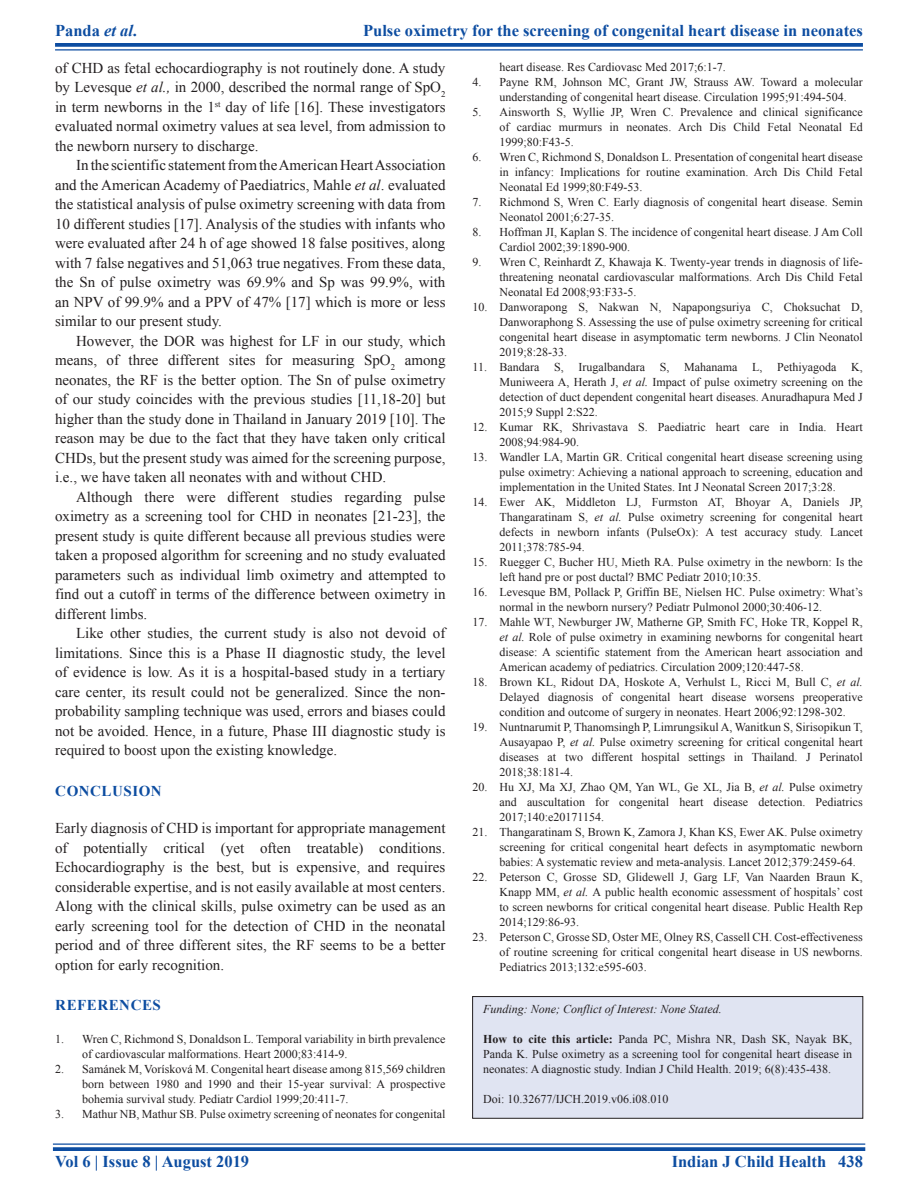
<style>
.page{position:relative;width:918px;height:1188px;background:#fff}
.page>*{position:absolute;margin:0;border:0;box-sizing:border-box;transform-origin:0 0}
.t1{font:700 16.5px "Times New Roman";color:#0d4da1}
.TX{font:15px/19.5px "Times New Roman";color:#231f20;text-align:justify}
.TXFL{font:15px/19.5px "Times New Roman";color:#231f20;text-align:justify}
.t2{font:700 15px "Times New Roman";letter-spacing:.035em;color:#0d4da1}
.REF{font:12px/15px "Times New Roman";color:#231f20;text-align:justify}
.SRC{font:12px/15px "Times New Roman";color:#231f20;text-align:justify}
.SRC-2{font:italic 12px "Times New Roman";color:#231f20}
.s1{font-style:italic}
.s2{font-weight:700}
</style>
<div class="page">
<svg style="left:55px;top:43px;width:808px;height:4px;background:#1b57a6"></svg>
<hr style="left:55px;top:49px;width:808px;height:2px;background:#0d4da1">
<hr style="left:53px;top:1143px;width:812px;height:2px;background:#0d4da1">
<svg style="left:53px;top:1147px;width:812px;height:4px;background:#1b57a6"></svg>
<div style="left:473px;top:997px;width:390px;height:121px;background:#e0e4f2"></div>
<div style="left:473px;top:996px;width:390px;height:122px;border:1px solid #231f20"></div>
<h1 class="t1" style="left:55px;top:18px;width:84px">Panda <span class="s1">et al</span>.</h1>
<h1 class="t1" style="left:363px;top:18px;width:501px">Pulse oximetry for the screening of congenital heart disease in neonates</h1>
<p class="TXFL" style="left:55px;top:58px;width:392px">of CHD as fetal echocardiography is not routinely done. A study by Levesque <span class="s1">et al.,</span> in 2000, described the normal range of SpO<sub>2 </sub>in term newborns in the 1<sup>st</sup> day of life [16]. These investigators evaluated normal oximetry values at sea level, from admission to the newborn nursery to discharge.</p>
<p class="TX" style="left:55px;top:155px;width:392px;text-indent:21px">In the scientific statement from the American Heart Association and the American Academy of Paediatrics, Mahle <span class="s1">et al</span>. evaluated the statistical analysis of pulse oximetry screening with data from 10 different studies [17]. Analysis of the studies with infants who were evaluated after 24 h of age showed 18 false positives, along with 7 false negatives and 51,063 true negatives. From these data, the Sn of pulse oximetry was 69.9% and Sp was 99.9%, with an NPV of 99.9% and a PPV of 47% [17] which is more or less similar to our present study.</p>
<p class="TX" style="left:55px;top:331px;width:392px;text-indent:21px">However, the DOR was highest for LF in our study, which means, of three different sites for measuring SpO<sub>2</sub> among neonates, the RF is the better option. The Sn of pulse oximetry of our study coincides with the previous studies [11,18-20] but higher than the study done in Thailand in January 2019 [10]. The reason may be due to the fact that they have taken only critical CHDs, but the present study was aimed for the screening purpose, i.e., we have taken all neonates with and without CHD.</p>
<p class="TX" style="left:55px;top:487px;width:392px;text-indent:21px">Although there were different studies regarding pulse oximetry as a screening tool for CHD in neonates [21-23], the present study is quite different because all previous studies were taken a proposed algorithm for screening and no study evaluated parameters such as individual limb oximetry and attempted to find out a cutoff in terms of the difference between oximetry in different limbs.</p>
<p class="TX" style="left:55px;top:623px;width:392px;text-indent:21px">Like other studies, the current study is also not devoid of limitations. Since this is a Phase II diagnostic study, the level of evidence is low. As it is a hospital-based study in a tertiary care center, its result could not be generalized. Since the non&shy;probability sampling technique was used, errors and biases could not be avoided. Hence, in a future, Phase III diagnostic study is required to boost upon the existing knowledge.</p>
<h1 class="t2" style="left:55px;top:780px;width:108px">CONCLUSION</h1>
<p class="TXFL" style="left:55px;top:818px;width:392px">Early diagnosis of CHD is important for appropriate management of potentially critical (yet often treatable) conditions.<br>Echocardiography is the best, but is expensive, and requires considerable expertise, and is not easily available at most centers.<br>Along with the clinical skills, pulse oximetry can be used as an early screening tool for the detection of CHD in the neonatal period and of three different sites, the RF seems to be a better option for early recognition.</p>
<h1 class="t2" style="left:55px;top:995px;width:107px">REFERENCES</h1>
<p class="REF" style="left:82px;top:1032px;width:365px;text-indent:-27px">1. Wren C, Richmond S, Donaldson L. Temporal variability in birth prevalence of cardiovascular malformations. Heart 2000;83:414-9.</p>
<p class="REF" style="left:82px;top:1062px;width:365px;text-indent:-27px">2. Samánek M, Vorísková M. Congenital heart disease among 815,569 children born between 1980 and 1990 and their 15-year survival: A prospective bohemia survival study. Pediatr Cardiol 1999;20:411-7.</p>
<p class="REF" style="left:55px;top:1107px;width:392px">3. Mathur NB, Mathur SB. Pulse oximetry screening of neonates for congenital</p>
<p class="REF" style="left:500px;top:59px;width:228px">heart disease. Res Cardiovasc Med 2017;6:1-7.</p>
<p class="REF" style="left:500px;top:74px;width:365px;text-indent:-27px">4. Payne RM, Johnson MC, Grant JW, Strauss AW. Toward a molecular understanding of congenital heart disease. Circulation 1995;91:494-504.</p>
<p class="REF" style="left:500px;top:104px;width:365px;text-indent:-27px">5. Ainsworth S, Wyllie JP, Wren C. Prevalence and clinical significance of cardiac murmurs in neonates. Arch Dis Child Fetal Neonatal Ed 1999;80:F43-5.</p>
<p class="REF" style="left:500px;top:149px;width:365px;text-indent:-27px">6. Wren C, Richmond S, Donaldson L. Presentation of congenital heart disease in infancy: Implications for routine examination. Arch Dis Child Fetal Neonatal Ed 1999;80:F49-53.</p>
<p class="REF" style="left:500px;top:194px;width:365px;text-indent:-27px">7. Richmond S, Wren C. Early diagnosis of congenital heart disease. Semin<br>Neonatol 2001;6:27-35.</p>
<p class="REF" style="left:500px;top:224px;width:365px;text-indent:-27px">8. Hoffman JI, Kaplan S. The incidence of congenital heart disease. J Am Coll<br>Cardiol 2002;39:1890-900.</p>
<p class="REF" style="left:500px;top:254px;width:365px;text-indent:-27px">9. Wren C, Reinhardt Z, Khawaja K. Twenty-year trends in diagnosis of life&shy;threatening neonatal cardiovascular malformations. Arch Dis Child Fetal Neonatal Ed 2008;93:F33-5.</p>
<p class="REF" style="left:500px;top:299px;width:365px;text-indent:-27px">10. Danworapong S, Nakwan N, Napapongsuriya C, Choksuchat D, Danworaphong S. Assessing the use of pulse oximetry screening for critical congenital heart disease in asymptomatic term newborns. J Clin Neonatol 2019;8:28-33.</p>
<p class="REF" style="left:500px;top:359px;width:365px;text-indent:-27px">11. Bandara S, Irugalbandara S, Mahanama L, Pethiyagoda K, Muniweera A, Herath J, <span class="s1">et al.</span> Impact of pulse oximetry screening on the detection of duct dependent congenital heart diseases. Anuradhapura Med J 2015;9 Suppl 2:S22.</p>
<p class="REF" style="left:500px;top:419px;width:365px;text-indent:-27px">12. Kumar RK, Shrivastava S. Paediatric heart care in India. Heart<br>2008;94:984-90.</p>
<p class="REF" style="left:500px;top:449px;width:365px;text-indent:-27px">13. Wandler LA, Martin GR. Critical congenital heart disease screening using pulse oximetry: Achieving a national approach to screening, education and implementation in the United States. Int J Neonatal Screen 2017;3:28.</p>
<p class="REF" style="left:500px;top:494px;width:365px;text-indent:-27px">14. Ewer AK, Middleton LJ, Furmston AT, Bhoyar A, Daniels JP, Thangaratinam S, <span class="s1">et al.</span> Pulse oximetry screening for congenital heart defects in newborn infants (PulseOx): A test accuracy study. Lancet 2011;378:785-94.</p>
<p class="REF" style="left:500px;top:554px;width:365px;text-indent:-27px">15. Ruegger C, Bucher HU, Mieth RA. Pulse oximetry in the newborn: Is the left hand pre or post ductal? BMC Pediatr 2010;10:35.</p>
<p class="REF" style="left:500px;top:584px;width:365px;text-indent:-27px">16. Levesque BM, Pollack P, Griffin BE, Nielsen HC. Pulse oximetry: What’s normal in the newborn nursery? Pediatr Pulmonol 2000;30:406-12.</p>
<p class="REF" style="left:500px;top:614px;width:365px;text-indent:-27px">17. Mahle WT, Newburger JW, Matherne GP, Smith FC, Hoke TR, Koppel R, <span class="s1">et al.</span> Role of pulse oximetry in examining newborns for congenital heart disease: A scientific statement from the American heart association and American academy of pediatrics. Circulation 2009;120:447-58.</p>
<p class="REF" style="left:500px;top:674px;width:365px;text-indent:-27px">18. Brown KL, Ridout DA, Hoskote A, Verhulst L, Ricci M, Bull C, <span class="s1">et al.<br></span>Delayed diagnosis of congenital heart disease worsens preoperative condition and outcome of surgery in neonates. Heart 2006;92:1298-302.</p>
<p class="REF" style="left:500px;top:719px;width:365px;text-indent:-27px">19. Nuntnarumit P, Thanomsingh P, Limrungsikul A, Wanitkun S, Sirisopikun T, Ausayapao P, <span class="s1">et al.</span> Pulse oximetry screening for critical congenital heart diseases at two different hospital settings in Thailand. J Perinatol 2018;38:181-4.</p>
<p class="REF" style="left:500px;top:779px;width:365px;text-indent:-27px">20. Hu XJ, Ma XJ, Zhao QM, Yan WL, Ge XL, Jia B, <span class="s1">et al.</span> Pulse oximetry and auscultation for congenital heart disease detection. Pediatrics 2017;140:e20171154.</p>
<p class="REF" style="left:500px;top:824px;width:365px;text-indent:-27px">21. Thangaratinam S, Brown K, Zamora J, Khan KS, Ewer AK. Pulse oximetry screening for critical congenital heart defects in asymptomatic newborn babies: A systematic review and meta-analysis. Lancet 2012;379:2459-64.</p>
<p class="REF" style="left:500px;top:869px;width:365px;text-indent:-27px">22. Peterson C, Grosse SD, Glidewell J, Garg LF, Van Naarden Braun K, Knapp MM, <span class="s1">et al.</span> A public health economic assessment of hospitals’ cost to screen newborns for critical congenital heart disease. Public Health Rep 2014;129:86-93.</p>
<p class="REF" style="left:500px;top:929px;width:365px;text-indent:-27px">23. Peterson C, Grosse SD, Oster ME, Olney RS, Cassell CH. Cost-effectiveness of routine screening for critical congenital heart disease in US newborns.<br>Pediatrics 2013;132:e595-603.</p>
<p class="SRC-2" style="left:483px;top:1001px;width:240px">Funding: None; Conflict of Interest: None Stated.</p>
<p class="SRC" style="left:483px;top:1031px;width:371px"><span class="s2">How to cite this article:</span> Panda PC, Mishra NR, Dash SK, Nayak BK, Panda K. Pulse oximetry as a screening tool for congenital heart disease in neonates: A diagnostic study. Indian J Child Health. 2019; 6(8):435-438.</p>
<p class="SRC" style="left:483px;top:1091px;width:187px">Doi: 10.32677/IJCH.2019.v06.i08.010</p>
<h1 class="t1" style="left:55px;top:1150px;width:196px">Vol 6 | Issue 8 | August 2019</h1>
<h1 class="t1" style="left:672px;top:1150px;width:193px">Indian J Child Health 438</h1>
</div>
